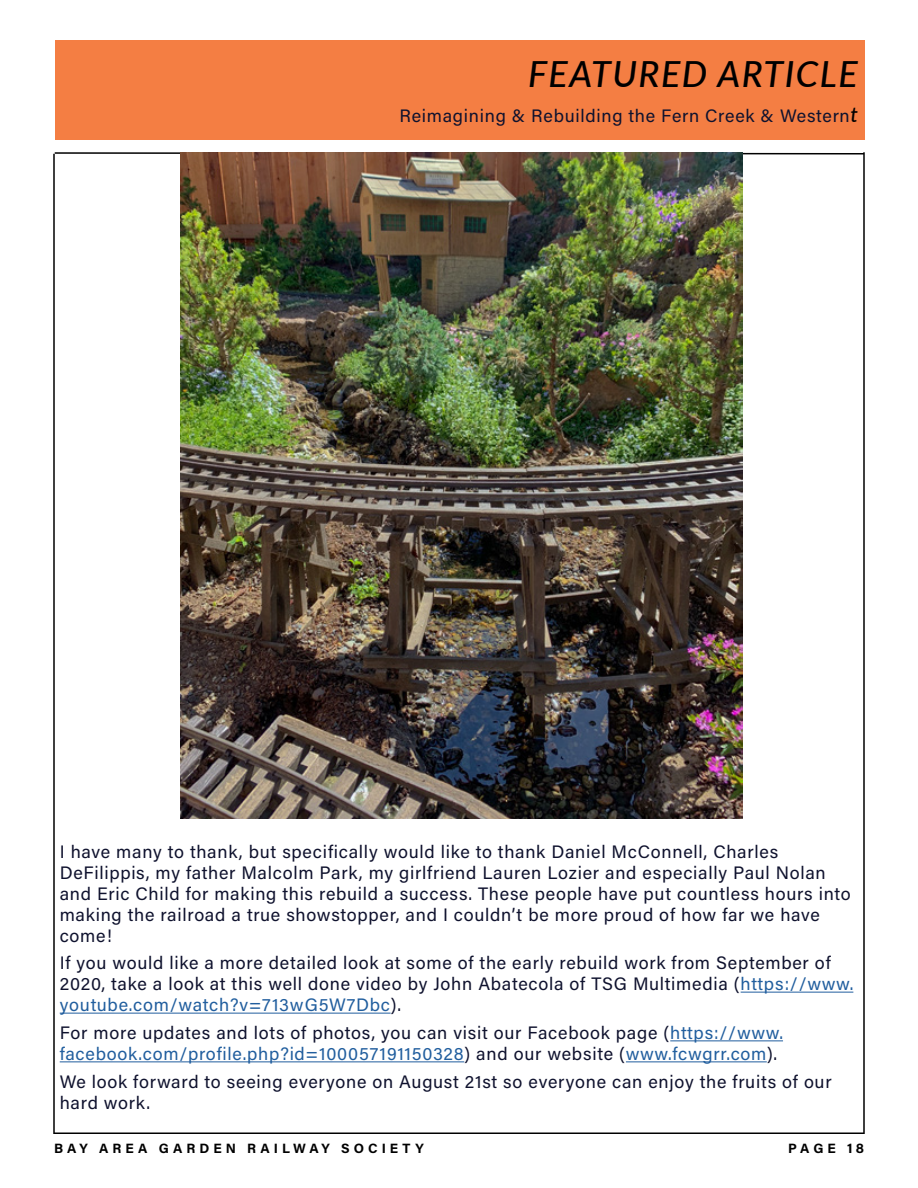
<style>
.page{position:relative;width:918px;height:1188px;background:#fff}
.page>*{position:absolute;margin:0;border:0;box-sizing:border-box;transform-origin:0 0}
.t1{font:italic 500 36px "Lato";letter-spacing:.04em;color:#000}
.t2{font:18px/21px "Acumin Pro";letter-spacing:.04em;color:#0f122e}
.t3{font:700 13.5px "Acumin Pro";letter-spacing:.3em;color:#000}
.s1{font-family:"Lato";font-weight:500;font-style:italic;font-size:21px;color:#000}
.s2{color:#215e9e}
</style>
<div class="page">
<div style="left:55px;top:40px;width:810px;height:100px;background:#f47e43"></div>
<hr style="left:863px;top:152px;width:2px;height:982px;background:#000">
<hr style="left:54px;top:1132px;width:810px;height:2px;background:#000">
<hr style="left:53px;top:154px;width:2px;height:980px;background:#000">
<svg style="left:53px;top:152px;width:812px;height:3px"></svg>
<hr style="left:741px;top:992px;width:112px;height:1px;background:#215e9e">
<hr style="left:60px;top:1013px;width:331px;height:1px;background:#215e9e">
<hr style="left:670px;top:1040px;width:113px;height:1px;background:#215e9e">
<hr style="left:60px;top:1061px;width:404px;height:1px;background:#215e9e">
<hr style="left:626px;top:1061px;width:141px;height:1px;background:#215e9e">
<img style="left:180px;top:152px;width:563px;height:666px">
<h1 class="t1" style="left:528px;top:48px;width:331px">FEATURED ARTICLE</h1>
<p class="t2" style="left:399px;top:104px;width:460px">Reimagining &amp; Rebuilding the Fern Creek &amp; Western<span class="s1">t</span></p>
<p class="t2" style="left:60px;top:840px;width:793px">I have many to thank, but specifically would like to thank Daniel McConnell, Charles DeFilippis, my father Malcolm Park, my girlfriend Lauren Lozier and especially Paul Nolan and Eric Child for making this rebuild a success. These people have put countless hours into making the railroad a true showstopper, and I couldn’t be more proud of how far we have come!</p>
<p class="t2" style="left:60px;top:952px;width:795px">If you would like a more detailed look at some of the early rebuild work from September of<br>2020, take a look at this well done video by John Abatecola of TSG Multimedia (<span class="s2">https://www. youtube.com/watch?v=713wG5W7Dbc</span>).</p>
<p class="t2" style="left:60px;top:1022px;width:725px">For more updates and lots of photos, you can visit our Facebook page (<span class="s2">https://www. facebook.com/profile.php?id=100057191150328</span>) and our website (<span class="s2">www.fcwgrr.com</span>).</p>
<p class="t2" style="left:60px;top:1070px;width:773px">We look forward to seeing everyone on August 21st so everyone can enjoy the fruits of our hard work.</p>
<p class="t3" style="left:54px;top:1138px;width:371px">BAY AREA GARDEN RAILWAY SOCIETY</p>
<p class="t3" style="left:788px;top:1138px;width:77px">PAGE 18</p>
</div>
